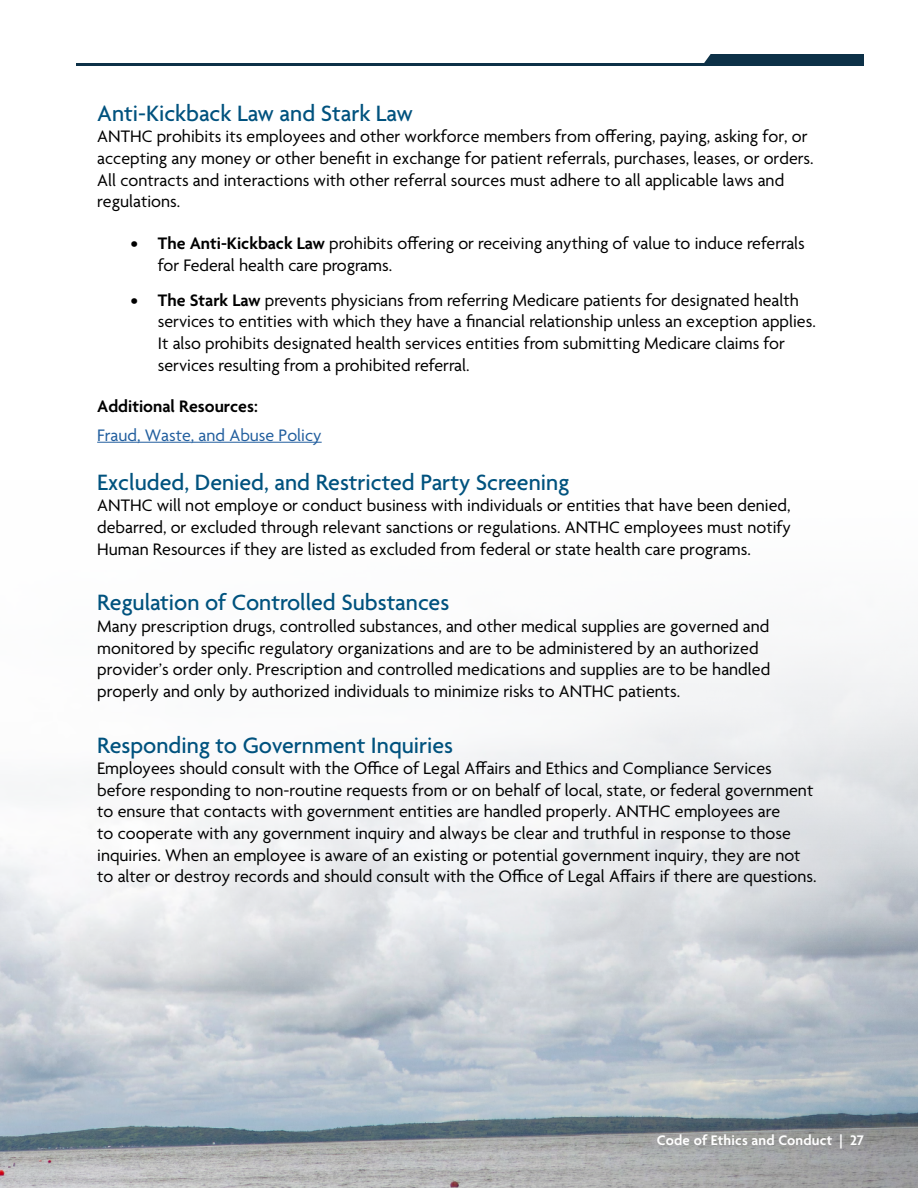
<style>
.page{position:relative;width:918px;height:1188px;background:#fff}
.page>*{position:absolute;margin:0;border:0;box-sizing:border-box;transform-origin:0 0}
.Paragraph_SubHeader{font:500 24px "Agenda";color:#00527e}
.Paragraph_SubHeader-2{font:18px/21.6px "Agenda";color:#000}
.Body_Copy{font:18px "Agenda";color:#215e9e}
.Additional_Resources{font:600 18px "Agenda";color:#000}
.t1{font:600 15px "Agenda";letter-spacing:.01em;color:#fff}
.s1{font-weight:600}
</style>
<div class="page">
<img style="left:0;top:1007px;width:918px;height:181px">
<svg style="left:0;top:441px;width:918px;height:566px"></svg>
<hr style="left:97px;top:442px;width:225px;height:1px;background:#215e9e">
<hr style="left:76px;top:63px;width:788px;height:3px;background:#0d3147">
<svg style="left:704px;top:54px;width:160px;height:9px"></svg>
<p class="Paragraph_SubHeader" style="left:97px;top:100px;width:317px">Anti-Kickback Law and Stark Law</p>
<p class="Paragraph_SubHeader-2" style="left:97px;top:127px;width:718px">ANTHC prohibits its employees and other workforce members from offering, paying, asking for, or accepting any money or other benefit in exchange for patient referrals, purchases, leases, or orders.<br>All contracts and interactions with other referral sources must adhere to all applicable laws and regulations.</p>
<p class="Paragraph_SubHeader-2" style="left:158px;top:234px;width:648px;text-indent:-27px"><span class="s1">• The Anti-Kickback Law</span> prohibits offering or receiving anything of value to induce referrals for Federal health care programs.</p>
<p class="Paragraph_SubHeader-2" style="left:158px;top:290px;width:659px;text-indent:-27px"><span class="s1">• The Stark Law</span> prevents physicians from referring Medicare patients for designated health services to entities with which they have a financial relationship unless an exception applies.<br>It also prohibits designated health services entities from submitting Medicare claims for services resulting from a prohibited referral.</p>
<p class="Additional_Resources" style="left:97px;top:397px;width:162px">Additional Resources:</p>
<p class="Body_Copy" style="left:97px;top:425px;width:226px">Fraud, Waste, and Abuse Policy</p>
<p class="Paragraph_SubHeader" style="left:97px;top:469px;width:474px">Excluded, Denied, and Restricted Party Screening</p>
<p class="Paragraph_SubHeader-2" style="left:97px;top:496px;width:695px;text-align:justify">ANTHC will not employe or conduct business with individuals or entities that have been denied, debarred, or excluded through relevant sanctions or regulations. ANTHC employees must notify Human Resources if they are listed as excluded from federal or state health care programs.</p>
<p class="Paragraph_SubHeader" style="left:97px;top:590px;width:354px">Regulation of Controlled Substances</p>
<p class="Paragraph_SubHeader-2" style="left:97px;top:617px;width:675px">Many prescription drugs, controlled substances, and other medical supplies are governed and monitored by specific regulatory organizations and are to be administered by an authorized provider’s order only. Prescription and controlled medications and supplies are to be handled properly and only by authorized individuals to minimize risks to ANTHC patients.</p>
<p class="Paragraph_SubHeader" style="left:97px;top:732px;width:358px">Responding to Government Inquiries</p>
<p class="Paragraph_SubHeader-2" style="left:97px;top:759px;width:721px">Employees should consult with the Office of Legal Affairs and Ethics and Compliance Services before responding to non-routine requests from or on behalf of local, state, or federal government to ensure that contacts with government entities are handled properly. ANTHC employees are<br>to cooperate with any government inquiry and always be clear and truthful in response to those inquiries. When an employee is aware of an existing or potential government inquiry, they are not to alter or destroy records and should consult with the Office of Legal Affairs if there are questions.</p>
<p class="t1" style="left:657px;top:1132px;width:209px">Code of Ethics and Conduct | 27</p>
</div>
